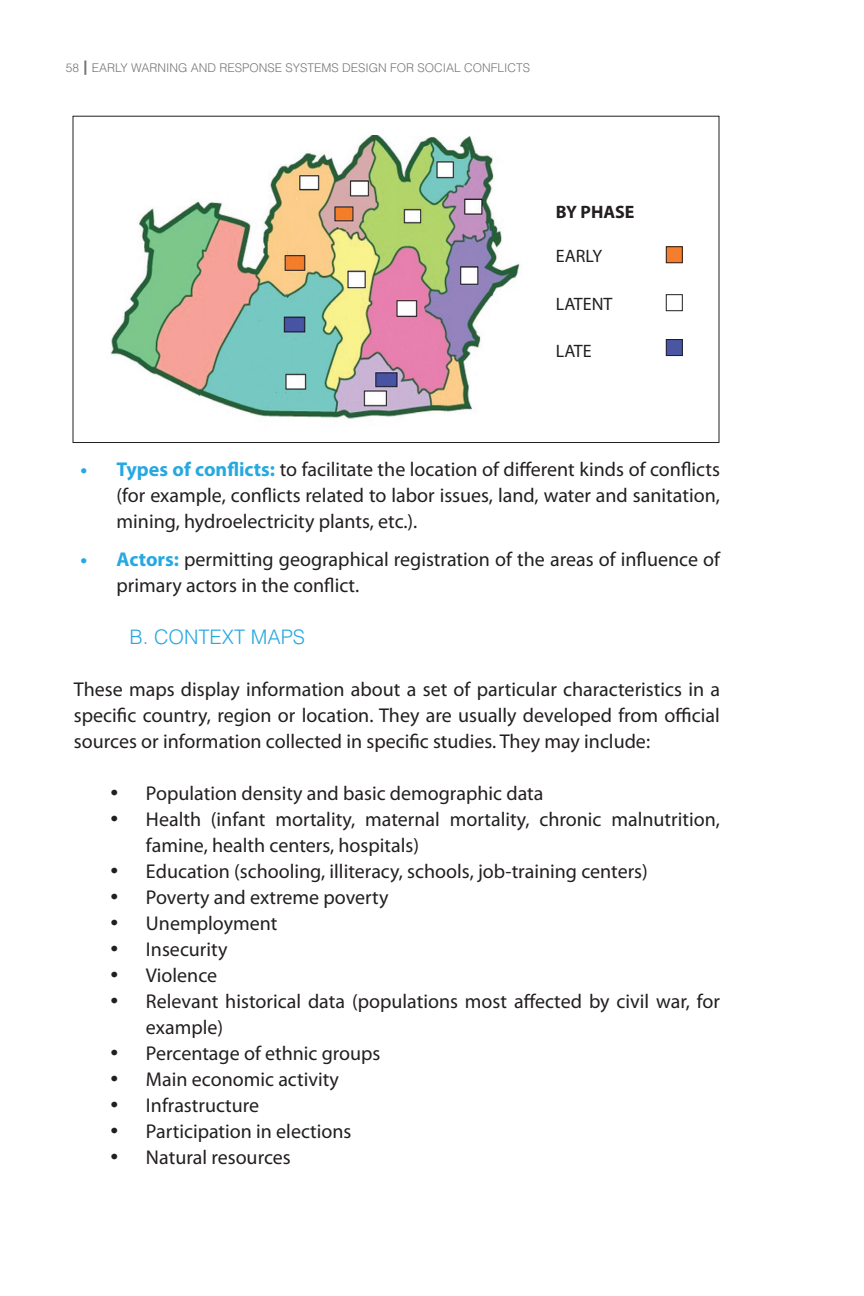
<style>
.page{position:relative;width:864px;height:1296px;background:#fff}
.page>*{position:absolute;margin:0;border:0;box-sizing:border-box;transform-origin:0 0}
.t1{font:20px/26px "Myriad Pro";color:#231f20}
.t2{font:300 20px "Helvetica LT Std";color:#27a8e0}
.t3{font:18px "Myriad Pro";color:#231f20}
.t4{font:700 18px "Myriad Pro";color:#231f20}
.t5{font:300 12px "Helvetica LT Std";color:#76787b}
.s1{font-weight:700;color:#27a8e0}
</style>
<div class="page">
<svg style="left:84px;top:60px;width:2px;height:15px"></svg>
<img style="left:110px;top:136px;width:410px;height:283px">
<div style="left:666px;top:247px;width:16px;height:16px;background:#f47e2d"></div>
<div style="left:666px;top:246px;width:17px;height:17px;border:1px solid #231f20"></div>
<div style="left:666px;top:294px;width:17px;height:17px;border:1px solid #231f20"></div>
<div style="left:666px;top:340px;width:16px;height:16px;background:#4a55a4"></div>
<div style="left:666px;top:339px;width:17px;height:17px;border:1px solid #231f20"></div>
<p class="t5" style="left:66px;top:60px;width:466px">58 EARLY WARNING AND RESPONSE SYSTEMS DESIGN FOR SOCIAL CONFLICTS</p>
<p class="t4" style="left:556px;top:200px;width:80px">BY PHASE</p>
<p class="t3" style="left:556px;top:245px;width:48px">EARLY</p>
<p class="t3" style="left:556px;top:293px;width:58px">LATENT</p>
<p class="t3" style="left:556px;top:340px;width:37px">LATE</p>
<p class="t1" style="left:117px;top:456px;width:605px;text-align:justify;text-indent:-36px"><span class="s1">• Types of conflicts:</span> to facilitate the location of different kinds of conflicts (for example, conflicts related to labor issues, land, water and sanitation, mining, hydroelectricity plants, etc.).</p>
<p class="t1" style="left:117px;top:546px;width:605px;text-indent:-36px"><span class="s1">• Actors:</span> permitting geographical registration of the areas of influence of primary actors in the conflict.</p>
<p class="t2" style="left:130px;top:624px;width:53px">B. CONTE</p>
<p class="t2" style="left:222px;top:624px;width:43px">XT MAPS</p>
<p class="t1" style="left:74px;top:676px;width:648px;text-align:justify">These maps display information about a set of particular characteristics in a specific country, region or location. They are usually developed from official sources or information collected in specific studies. They may include:</p>
<p class="t1" style="left:110px;top:780px;width:435px">• Population density and basic demographic data</p>
<p class="t1" style="left:146px;top:806px;width:576px;text-indent:-36px">• Health (infant mortality, maternal mortality, chronic malnutrition, famine, health centers, hospitals)</p>
<p class="t1" style="left:110px;top:858px;width:539px">• Education (schooling, illiteracy, schools, job-training centers)</p>
<p class="t1" style="left:110px;top:884px;width:280px">• Poverty and extreme poverty</p>
<p class="t1" style="left:110px;top:910px;width:169px">• Unemployment</p>
<p class="t1" style="left:110px;top:936px;width:119px">• Insecurity</p>
<p class="t1" style="left:110px;top:962px;width:109px">• Violence</p>
<p class="t1" style="left:146px;top:988px;width:576px;text-indent:-36px">• Relevant historical data (populations most affected by civil war, for example)</p>
<p class="t1" style="left:110px;top:1040px;width:272px">• Percentage of ethnic groups</p>
<p class="t1" style="left:110px;top:1066px;width:231px">• Main economic activity</p>
<p class="t1" style="left:110px;top:1092px;width:151px">• Infrastructure</p>
<p class="t1" style="left:110px;top:1118px;width:243px">• Participation in elections</p>
<p class="t1" style="left:110px;top:1144px;width:182px">• Natural resources</p>
</div>
